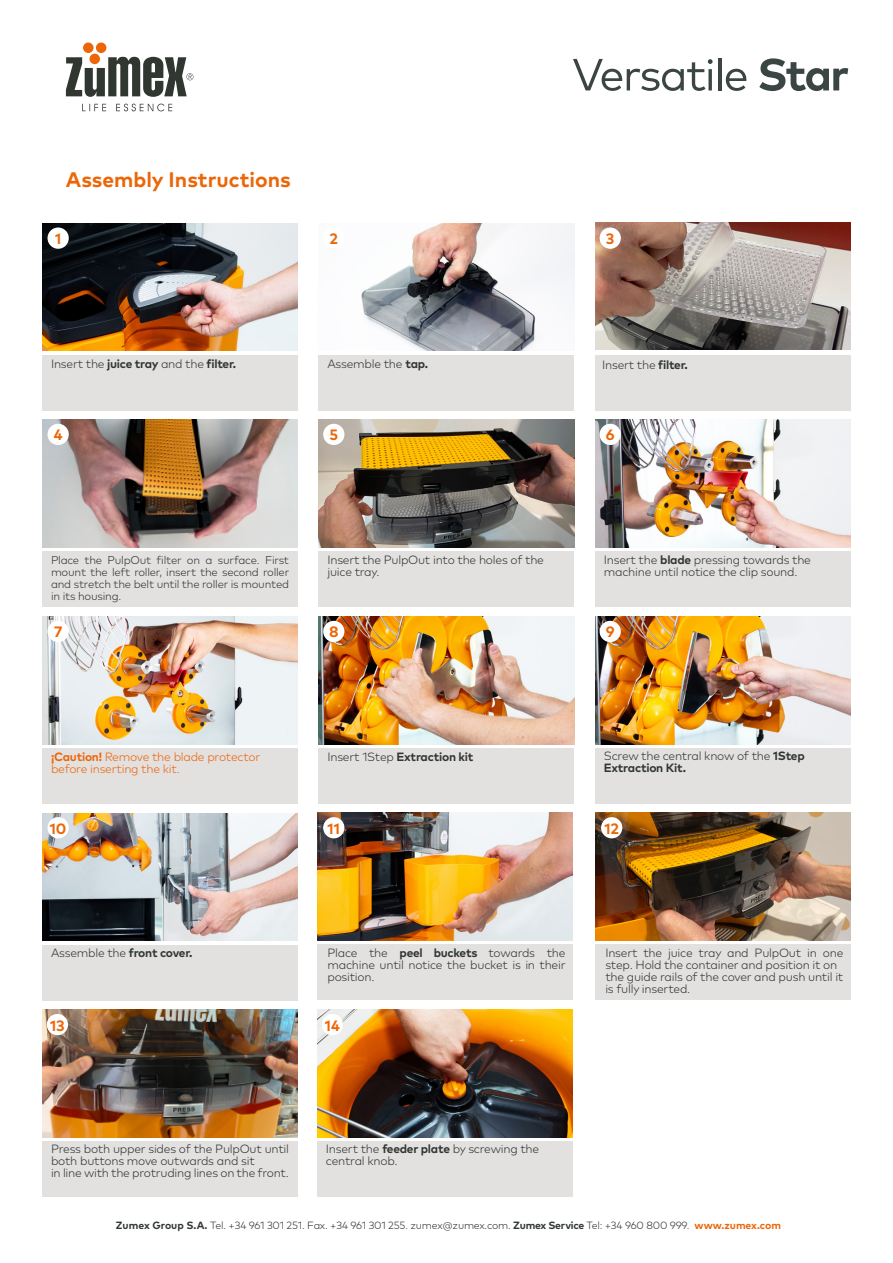
<style>
.page{position:relative;width:893px;height:1263px;background:#fff}
.page>*{position:absolute;margin:0;border:0;box-sizing:border-box;transform-origin:0 0}
.t1{font:700 21px "Mark Pro";color:#ec6608}
.t2{font:700 15px "Mark Pro";color:#ec6608}
.t3{font:300 12px/12px "Mark Pro";letter-spacing:-.02em;color:#303731}
.t4{font:700 12px "Mark Pro";letter-spacing:-.02em;color:#303731}
.t5{font:300 12px/12px "Mark Pro";letter-spacing:-.02em;color:#ec6608}
.t6{font:300 11.25px/12px "Mark Pro";letter-spacing:-.02em;color:#303731;text-align:justify}
.t7{font:300 10.5px "Mark Pro";letter-spacing:-.02em;color:#303731}
.s1{font-weight:300}
.s2{font-weight:700}
.s3{font-weight:700;color:#ec6608}
</style>
<div class="page">
<div style="left:595px;top:551px;width:255px;height:56px;background:#e3e0e0"></div>
<div style="left:319px;top:355px;width:255px;height:55px;background:#e3e0e0"></div>
<div style="left:595px;top:355px;width:255px;height:55px;background:#e3e0e0"></div>
<div style="left:319px;top:551px;width:255px;height:56px;background:#e3e0e0"></div>
<div style="left:43px;top:355px;width:255px;height:55px;background:#e3e0e0"></div>
<div style="left:43px;top:551px;width:255px;height:56px;background:#e3e0e0"></div>
<div style="left:43px;top:945px;width:255px;height:55px;background:#e3e0e0"></div>
<div style="left:317px;top:1141px;width:256px;height:56px;background:#e3e0e0"></div>
<div style="left:43px;top:1141px;width:255px;height:56px;background:#e3e0e0"></div>
<div style="left:595px;top:748px;width:255px;height:56px;background:#e3e0e0"></div>
<div style="left:43px;top:748px;width:255px;height:56px;background:#e3e0e0"></div>
<div style="left:319px;top:748px;width:255px;height:56px;background:#e3e0e0"></div>
<div style="left:317px;top:945px;width:256px;height:55px;background:#e3e0e0"></div>
<div style="left:595px;top:945px;width:255px;height:55px;background:#e3e0e0"></div>
<svg style="left:66px;top:43px;width:127px;height:68px"></svg>
<svg style="left:573px;top:59px;width:140px;height:32px"></svg>
<hr style="left:718px;top:58px;width:3px;height:32px;background:#3b4544">
<svg style="left:726px;top:69px;width:20px;height:22px"></svg>
<svg style="left:759px;top:58px;width:89px;height:33px"></svg>
<img style="left:317px;top:1010px;width:256px;height:127px">
<img style="left:595px;top:222px;width:255px;height:128px">
<img style="left:319px;top:419px;width:255px;height:128px">
<img style="left:43px;top:419px;width:255px;height:128px">
<img style="left:596px;top:813px;width:255px;height:127px">
<img style="left:43px;top:1010px;width:255px;height:127px">
<img style="left:317px;top:813px;width:256px;height:127px">
<img style="left:43px;top:223px;width:255px;height:128px">
<img style="left:361px;top:223px;width:213px;height:128px">
<img style="left:595px;top:419px;width:255px;height:128px">
<img style="left:43px;top:616px;width:255px;height:128px">
<img style="left:319px;top:616px;width:255px;height:128px">
<img style="left:595px;top:616px;width:255px;height:128px">
<img style="left:43px;top:813px;width:255px;height:128px">
<div style="left:600px;top:227px;width:21px;height:22px;background:#fff;border-radius:50%"></div>
<div style="left:323px;top:424px;width:21px;height:21px;background:#fff;border-radius:50%"></div>
<div style="left:323px;top:621px;width:21px;height:21px;background:#fff;border-radius:50%"></div>
<div style="left:323px;top:817px;width:21px;height:21px;background:#fff;border-radius:50%"></div>
<div style="left:601px;top:817px;width:21px;height:21px;background:#fff;border-radius:50%"></div>
<div style="left:48px;top:227px;width:21px;height:22px;background:#fff;border-radius:50%"></div>
<div style="left:48px;top:424px;width:21px;height:21px;background:#fff;border-radius:50%"></div>
<div style="left:48px;top:621px;width:21px;height:21px;background:#fff;border-radius:50%"></div>
<div style="left:48px;top:817px;width:21px;height:21px;background:#fff;border-radius:50%"></div>
<div style="left:600px;top:424px;width:21px;height:21px;background:#fff;border-radius:50%"></div>
<div style="left:600px;top:621px;width:21px;height:21px;background:#fff;border-radius:50%"></div>
<div style="left:322px;top:1014px;width:21px;height:21px;background:#fff;border-radius:50%"></div>
<div style="left:47px;top:1014px;width:21px;height:21px;background:#fff;border-radius:50%"></div>
<h1 class="t1" style="left:66px;top:163px;width:226px">Assembly Instructions</h1>
<h1 class="t1" style="left:66px;top:163px;width:255px">Instruccione de limpieza</h1>
<p class="t2" style="left:55px;top:227px;width:8px">1</p>
<p class="t2" style="left:330px;top:227px;width:10px">2</p>
<p class="t2" style="left:606px;top:227px;width:10px">3</p>
<p class="t4" style="left:51px;top:355px;width:187px"><span class="s1">Insert the</span> juice tray <span class="s1">and the</span> filter.</p>
<p class="t2" style="left:54px;top:424px;width:10px">4</p>
<p class="t3" style="left:327px;top:357px;width:102px">Assemble the <span class="s2">tap.</span></p>
<p class="t2" style="left:329px;top:424px;width:10px">5</p>
<p class="t3" style="left:602px;top:358px;width:87px">Insert the <span class="s2">filter.</span></p>
<p class="t2" style="left:606px;top:424px;width:10px">6</p>
<p class="t6" style="left:51px;top:553px;width:240px">Place the PulpOut filter on a surface. First mount the left roller, insert the second roller and stretch the belt until the roller is mounted in its housing.</p>
<p class="t2" style="left:54px;top:621px;width:10px">7</p>
<p class="t3" style="left:327px;top:553px;width:218px">Insert the PulpOut into the holes of the juice tray.</p>
<p class="t2" style="left:329px;top:621px;width:11px">8</p>
<p class="t3" style="left:604px;top:553px;width:209px">Insert the <span class="s2">blade</span> pressing towards the machine until notice the clip sound.</p>
<p class="t2" style="left:606px;top:621px;width:10px">9</p>
<p class="t5" style="left:51px;top:750px;width:211px"><span class="s2">¡Caution!</span> Remove the blade protector before inserting the kit.</p>
<p class="t4" style="left:327px;top:748px;width:148px"><span class="s1">Insert 1Step</span> Extraction kit</p>
<p class="t3" style="left:604px;top:749px;width:202px">Screw the central know of the <span class="s2">1Step<br>Extraction Kit.</span></p>
<p class="t2" style="left:50px;top:817px;width:18px">10</p>
<p class="t3" style="left:51px;top:945px;width:143px">Assemble the <span class="s2">front cover.</span></p>
<p class="t2" style="left:328px;top:817px;width:14px">11</p>
<p class="t2" style="left:604px;top:817px;width:16px">12</p>
<p class="t3" style="left:327px;top:946px;width:240px;text-align:justify">Place the <span class="s2">peel buckets</span> towards the machine until notice the bucket is in their position.</p>
<p class="t3" style="left:605px;top:946px;width:240px">Insert the juice tray and PulpOut in one step. Hold the container and position it on the guide rails of the cover and push until it is fully inserted.</p>
<p class="t2" style="left:50px;top:1014px;width:16px">13</p>
<p class="t2" style="left:325px;top:1014px;width:16px">14</p>
<p class="t3" style="left:51px;top:1142px;width:240px">Press both upper sides of the PulpOut until both buttons move outwards and sit<br>in line with the protruding lines on the front.</p>
<p class="t3" style="left:326px;top:1142px;width:215px">Insert the <span class="s2">feeder plate</span> by screwing the central knob.</p>
<p class="t7" style="left:116px;top:1217px;width:667px"><span class="s2">Zumex Group S.A.</span> Tel. +34 961 301 251. Fax. +34 961 301 255. zumex@zumex.com. <span class="s2">Zumex Service</span> Tel: +34 960 800 999. <span class="s3">www.zumex.com</span></p>
</div>
